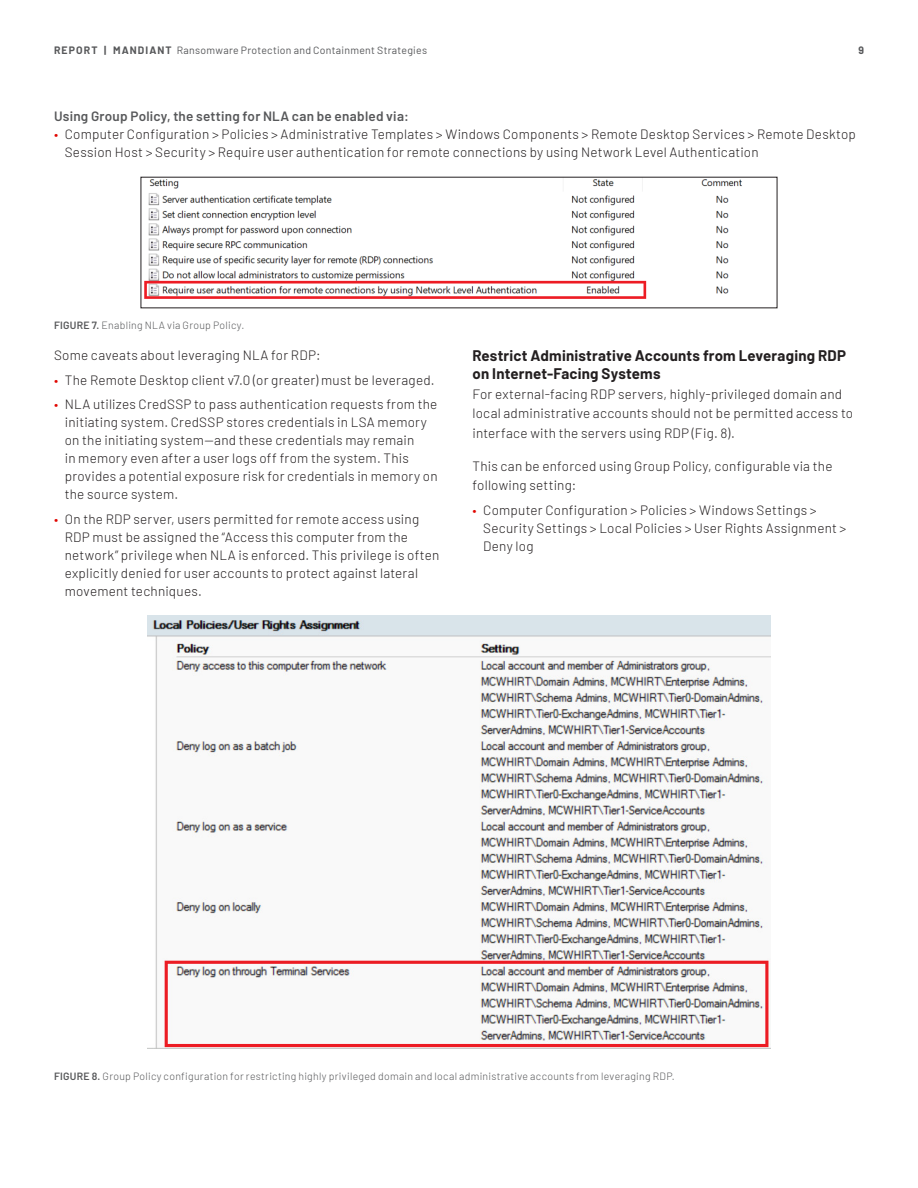
<style>
.page{position:relative;width:918px;height:1188px;background:#fff}
.page>*{position:absolute;margin:0;border:0;box-sizing:border-box;transform-origin:0 0}
.L2_Subhead-10_12_Sen{font:700 15px/18px "Barlow";letter-spacing:.015em;color:#231f20}
.Body_Text_Light_9_13{font:300 13.5px/18px "Barlow";letter-spacing:.015em;color:#231f20}
.Before_Bulletted_Lis{font:300 13.5px/19.5px "Barlow";letter-spacing:.015em;color:#231f20}
.L3_Subhead_SEE_CHAR{font:600 13.5px "Barlow";letter-spacing:.02em;color:#57585a}
.Figure_Body_Light_7{font:300 10.5px "Barlow";letter-spacing:.025em;color:#57585a}
.t1{font:10.5px "Barlow";letter-spacing:.025em;color:#57585a}
.t2{font:700 10.5px "Barlow";color:#57585a}
.s1{font-weight:700}
.s2{color:#e10600}
.s3{font-weight:600}
</style>
<div class="page">
<img style="left:144px;top:179px;width:598px;height:120px">
<img style="left:148px;top:615px;width:622px;height:433px">
<p class="t1" style="left:54px;top:43px;width:375px"><span class="s1">REPORT | MANDIANT</span> Ransomware Protection and Containment Strategies</p>
<p class="t2" style="left:858px;top:42px;width:7px">9</p>
<p class="L3_Subhead_SEE_CHAR" style="left:54px;top:107px;width:356px">Using Group Policy, the setting for NLA can be enabled via:</p>
<p class="Body_Text_Light_9_13" style="left:65px;top:125px;width:793px;text-indent:-11px"><span class="s2">•</span> Computer Configuration &gt; Policies &gt; Administrative Templates &gt; Windows Components &gt; Remote Desktop Services &gt; Remote Desktop<br>Session Host &gt; Security &gt; Require user authentication for remote connections by using Network Level Authentication</p>
<p class="Figure_Body_Light_7" style="left:54px;top:318px;width:192px"><span class="s3">FIGURE 7.</span> Enabling NLA via Group Policy.</p>
<p class="Before_Bulletted_Lis" style="left:54px;top:344px;width:268px">Some caveats about leveraging NLA for RDP:</p>
<p class="Body_Text_Light_9_13" style="left:54px;top:370px;width:382px"><span class="s2">•</span> The Remote Desktop client v7.0 (or greater) must be leveraged.</p>
<p class="Body_Text_Light_9_13" style="left:65px;top:395px;width:374px;text-indent:-11px"><span class="s2">•</span> NLA utilizes CredSSP to pass authentication requests from the initiating system. CredSSP stores credentials in LSA memory on the initiating system—and these credentials may remain<br>in memory even after a user logs off from the system. This provides a potential exposure risk for credentials in memory on the source system.</p>
<p class="Body_Text_Light_9_13" style="left:65px;top:509px;width:376px;text-indent:-11px"><span class="s2">•</span> On the RDP server, users permitted for remote access using RDP must be assigned the “Access this computer from the network” privilege when NLA is enforced. This privilege is often explicitly denied for user accounts to protect against lateral movement techniques.</p>
<p class="L2_Subhead-10_12_Sen" style="left:472px;top:346px;width:375px">Restrict Administrative Accounts from Leveraging RDP on Internet-Facing Systems</p>
<p class="Body_Text_Light_9_13" style="left:472px;top:383px;width:382px;line-height:19.5px">For external-facing RDP servers, highly-privileged domain and local administrative accounts should not be permitted access to interface with the servers using RDP (Fig. 8).</p>
<p class="Before_Bulletted_Lis" style="left:472px;top:455px;width:362px">This can be enforced using Group Policy, configurable via the following setting:</p>
<p class="Body_Text_Light_9_13" style="left:483px;top:500px;width:365px;text-indent:-11px"><span class="s2">•</span> Computer Configuration &gt; Policies &gt; Windows Settings &gt;<br>Security Settings &gt; Local Policies &gt; User Rights Assignment &gt;<br>Deny log</p>
<p class="Figure_Body_Light_7" style="left:54px;top:1069px;width:622px"><span class="s3">FIGURE 8.</span> Group Policy configuration for restricting highly privileged domain and local administrative accounts from leveraging RDP.</p>
</div>
